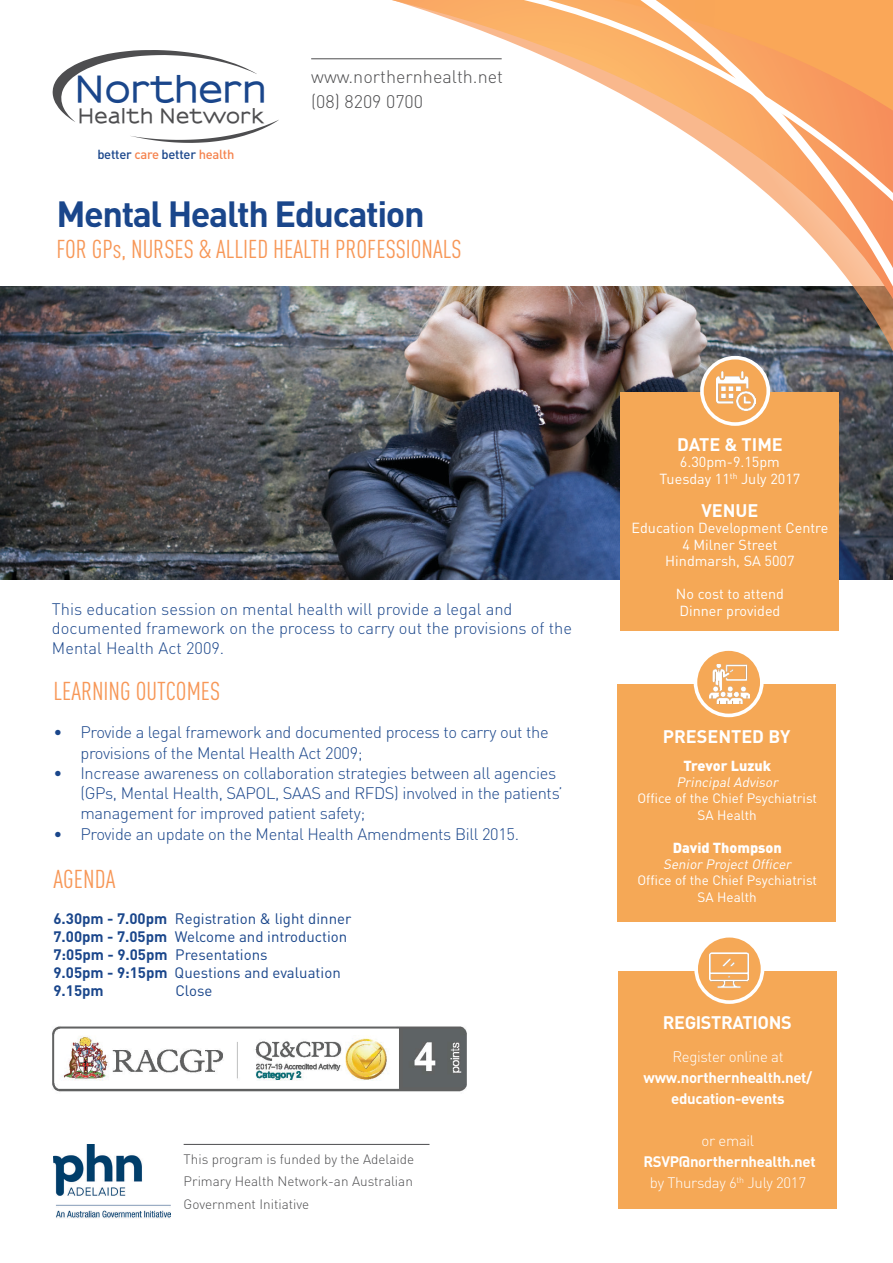
<style>
.page{position:relative;width:893px;height:1263px;background:#fff}
.page>*{position:absolute;margin:0;border:0;box-sizing:border-box;transform-origin:0 0}
.t1{font:700 36px "DIN";letter-spacing:-.04em;color:#1a468b}
.t2{font:800 34.2px "Sansumi";letter-spacing:.03em;color:#1a468b}
.t3{font:25.5px "DIN Cond";color:#f79757}
.t4{font:800 18.9px "Sansumi";letter-spacing:.05em;color:#4e4e50;scale:.95 1}
.t5{font:300 18px/25.5px "DIN";color:#4d4d4f}
.t6{font:700 18px "DIN Pro";color:#fff}
.t7{font:700 18px "DIN Pro";letter-spacing:-.02em;color:#fff}
.t8{font:300 16.5px/20.2px "DIN";letter-spacing:-.02em;color:#1a468b}
.t9{font:300 16.5px/19.5px "DIN";color:#1a468b}
.t10{font:15px/18px "DIN Pro";color:#1a468b}
.t11{font:700 15px/21px "DIN Pro";letter-spacing:-.02em;color:#fff;text-align:center}
.t12{font:300 15px "DIN";letter-spacing:-.02em;color:#fff}
.t13{font:14.4px/16.5px "DIN Pro";color:#fff;text-align:center}
.t14{font:900 14.4px "DIN Pro";color:#fff}
.t15{font:13.5px/16.2px "DIN Pro";color:#fff;text-align:center}
.t16{font:300 13.5px/22.5px "DIN";color:#4d4d4f;text-align:justify}
.t17{font:500 13.05px "DIN Pro";letter-spacing:-.02em;color:#1a468b}
.s1{color:#f5834e}
.s2{font-family:"DIN";font-weight:700}
.s3{font-style:italic}
.s4{font-family:"DIN";font-weight:300}
</style>
<div class="page">
<img style="left:0;top:286px;width:470px;height:293px">
<svg style="left:52px;top:50px;width:80px;height:87px"></svg>
<div style="left:617px;top:685px;width:219px;height:237px;background:#f5a856"></div>
<div style="left:620px;top:392px;width:219px;height:239px;background:#f5a856"></div>
<svg style="left:695px;top:649px;width:67px;height:66px;fill:#f5a856"></svg>
<div style="left:694px;top:647px;width:70px;height:70px;border:4px solid #fff;border-radius:50%"></div>
<img style="left:710px;top:664px;width:39px;height:39px">
<svg style="left:470px;top:520px;width:423px;height:60px"></svg>
<svg style="left:258px;top:428px;width:635px;height:92px"></svg>
<img style="left:145px;top:50px;width:340px;height:378px">
<svg style="left:237px;top:50px;width:248px;height:295px"></svg>
<img style="left:485px;top:318px;width:408px;height:127px">
<svg style="left:382px;top:0;width:511px;height:318px"></svg>
<hr style="left:184px;top:1144px;width:245px;height:1px;background:#4d4d4f">
<div style="left:618px;top:971px;width:218px;height:238px;background:#f5a856"></div>
<svg style="left:696px;top:936px;width:66px;height:66px;fill:#f5a856"></svg>
<div style="left:694px;top:934px;width:70px;height:70px;border:4px solid #fff;border-radius:50%"></div>
<img style="left:709px;top:950px;width:39px;height:39px">
<hr style="left:311px;top:58px;width:191px;height:1px;background:#4d4d4f">
<img style="left:52px;top:1026px;width:415px;height:66px">
<img style="left:53px;top:1144px;width:117px;height:74px">
<p class="t2" style="left:74px;top:69px;width:193px">Northern</p>
<p class="t4" style="left:78px;top:104px;width:196px">Health Network</p>
<p class="t17" style="left:97px;top:145px;width:139px">better <span class="s1">care</span> better <span class="s1">health</span></p>
<p class="t5" style="left:311px;top:64px;width:193px">www.northernhealth.net (08) 8209 0700</p>
<p class="t1" style="left:56px;top:191px;width:370px">Mental Health Education</p>
<p class="t3" style="left:56px;top:234px;width:407px">FOR GPs, NURSES &amp; ALLIED HEALTH PROFESSIONALS</p>
<p class="t9" style="left:52px;top:599px;width:462px">This education session on mental health will provide a legal and</p>
<p class="t9" style="left:52px;top:618px;width:522px">documented framework on the process to carry out the provisions of the<br>Mental Health Act 2009.</p>
<p class="t3" style="left:53px;top:676px;width:168px">LEARNING OUTCOMES</p>
<p class="t8" style="left:80px;top:722px;width:470px;text-indent:-27px">• Provide a legal framework and documented process to carry out the provisions of the Mental Health Act 2009;</p>
<p class="t8" style="left:80px;top:763px;width:484px;text-indent:-27px">• Increase awareness on collaboration strategies between all agencies (GPs, Mental Health, SAPOL, SAAS and RFDS) involved in the patients’ management for improved patient safety;</p>
<p class="t8" style="left:53px;top:823px;width:467px">• Provide an update on the Mental Health Amendments Bill 2015.</p>
<p class="t3" style="left:53px;top:864px;width:63px">AGENDA</p>
<p class="t10" style="left:53px;top:909px;width:299px"><span class="s2">6.30pm - 7.00pm</span> Registration &amp; light dinner</p>
<p class="t10" style="left:53px;top:927px;width:295px"><span class="s2">7.00pm - 7.05pm</span> Welcome and introduction</p>
<p class="t10" style="left:53px;top:945px;width:289px"><span class="s2">7:05pm - 9.05pm</span> Presentations<br><span class="s2">9.05pm - 9:15pm</span> Questions and evaluation<br><span class="s2">9.15pm</span></p>
<p class="t10" style="left:175px;top:981px;width:39px">Close</p>
<p class="t16" style="left:184px;top:1147px;width:232px">This program is funded by the Adelaide Primary Health Network-an Australian Government Initiative</p>
<p class="t6" style="left:677px;top:432px;width:107px">DATE &amp; TIME</p>
<p class="t13" style="left:680px;top:453px;width:102px">6.30pm-9.15pm</p>
<p class="t13" style="left:659px;top:470px;width:142px">Tuesday 11<sup>th</sup> July 2017</p>
<p class="t6" style="left:701px;top:498px;width:59px">VENUE</p>
<p class="t13" style="left:631px;top:519px;width:198px">Education Development Centre</p>
<p class="t13" style="left:665px;top:536px;width:131px">4 Milner Street<br>Hindmarsh, SA 5007</p>
<p class="t13" style="left:676px;top:585px;width:110px">No cost to attend</p>
<p class="t13" style="left:679px;top:602px;width:103px">Dinner provided</p>
<p class="t6" style="left:663px;top:724px;width:129px">PRESENTED BY</p>
<p class="t14" style="left:683px;top:756px;width:89px">Trevor Luzuk</p>
<p class="t15" style="left:637px;top:773px;width:181px"><span class="s3">PrincipalAdvisor<br></span>Office of the Chief Psychiatrist<br>SA Health</p>
<p class="t14" style="left:673px;top:838px;width:111px">David Thompson</p>
<p class="t15" style="left:637px;top:856px;width:181px"><span class="s3">Senior ProjectOfficer<br></span>Office of the Chief Psychiatrist<br>SA Health</p>
<p class="t7" style="left:663px;top:1010px;width:131px">REGISTRATIONS</p>
<p class="t12" style="left:672px;top:1047px;width:113px">Register online at</p>
<p class="t11" style="left:644px;top:1066px;width:170px">www.northernhealth.net/ education-events</p>
<p class="t11" style="left:643px;top:1129px;width:174px"><span class="s4">or email<br></span>RSVP@northernhealth.net</p>
<p class="t12" style="left:650px;top:1173px;width:158px">by Thursday 6<sup>th</sup> July 2017</p>
</div>
